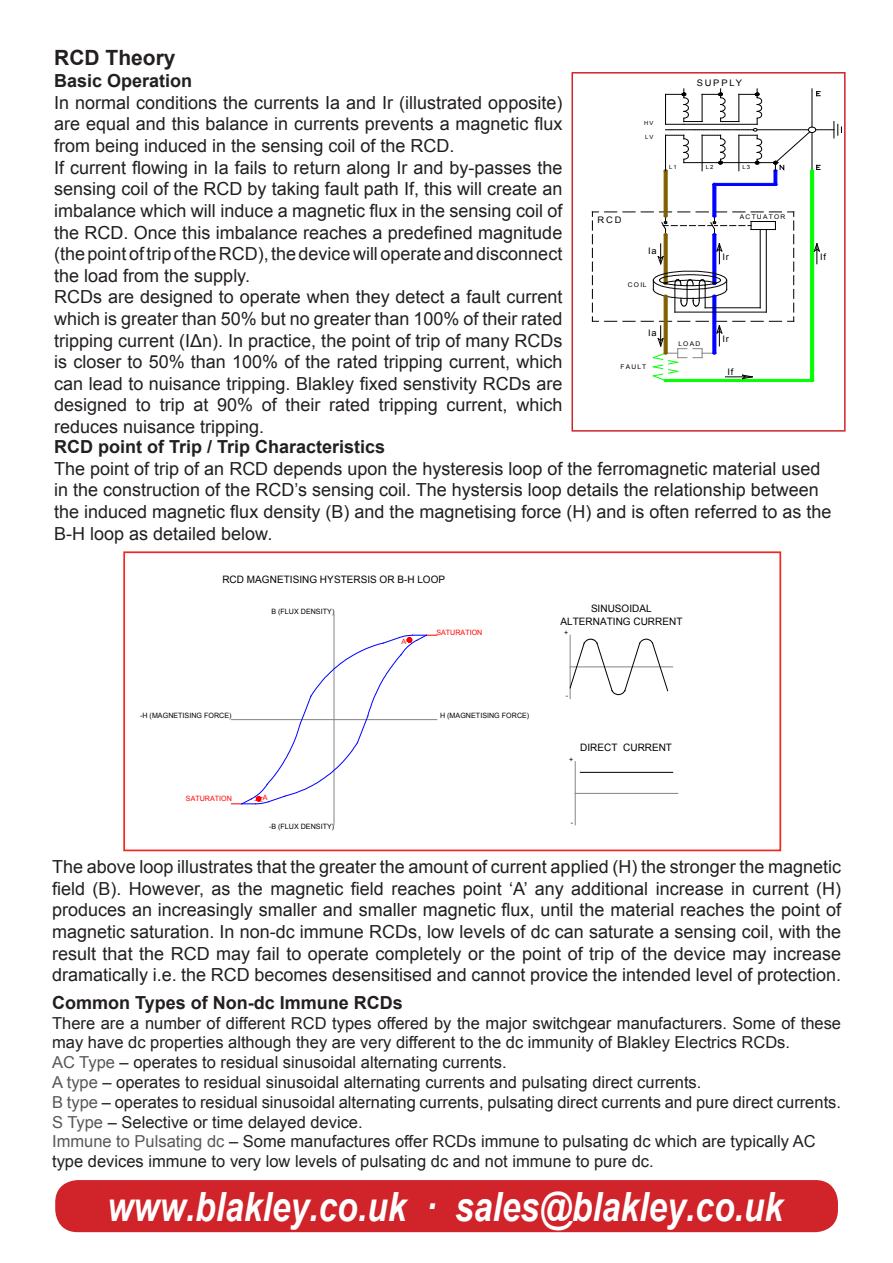
<style>
.page{position:relative;width:893px;height:1263px;background:#fff}
.page>*{position:absolute;margin:0;border:0;box-sizing:border-box;transform-origin:0 0}
.t1{font:italic 700 40.35px "Arial";color:#fff;scale:.83 1}
.t2{font:700 21px "Arial";color:#231f20}
.t3{font:18px/21.6px "Arial";color:#231f20;text-align:justify}
.t4{font:700 18px "Arial";color:#231f20}
.t5{font:16.5px/19.8px "Arial";color:#231f20}
.t6{font:10.2px/12.3px "Arial";letter-spacing:.005em;color:#000;text-align:center}
.t7{font:9px "Arial";letter-spacing:.14em;color:#000;scale:1.04 1}
.t8{font:7.35px "Arial";letter-spacing:.01em;color:#000}
.t9{font:7.35px "Arial";letter-spacing:-.005em;color:#f00}
.t10{font:6.45px "Arial";letter-spacing:.18em;color:#000;scale:1.04 1}
.t11{font:5.7px "Arial";letter-spacing:.17em;color:#000;scale:1.04 1}
.s1{color:#57585a}
</style>
<div class="page">
<svg style="left:605px;top:212px;width:12px;height:1px"></svg>
<svg style="left:623px;top:212px;width:12px;height:1px"></svg>
<svg style="left:623px;top:321px;width:12px;height:1px"></svg>
<svg style="left:605px;top:321px;width:12px;height:1px"></svg>
<svg style="left:592px;top:212px;width:6px;height:110px"></svg>
<svg style="left:641px;top:89px;width:201px;height:293px"></svg>
<div style="left:571px;top:72px;width:275px;height:360px;border:2px solid #d1232a"></div>
<hr style="left:570px;top:667px;width:103px;height:1px;background:#848484">
<hr style="left:334px;top:614px;width:1px;height:211px;background:#848484">
<hr style="left:570px;top:635px;width:1px;height:63px;background:#848484">
<svg style="left:569px;top:638px;width:99px;height:57px"></svg>
<hr style="left:575px;top:793px;width:103px;height:1px;background:#848484">
<hr style="left:575px;top:762px;width:1px;height:63px;background:#848484">
<hr style="left:580px;top:772px;width:93px;height:1px;background:#000">
<svg style="left:231px;top:634px;width:206px;height:170px"></svg>
<div style="left:123px;top:551px;width:658px;height:300px;border:2px solid #ee2a23"></div>
<div style="left:55px;top:1180px;width:783px;height:52px;background:#d1232a;border-radius:22px"></div>
<p class="t2" style="left:54px;top:44px;width:123px">RCD Theory</p>
<p class="t4" style="left:54px;top:69px;width:140px">Basic Operation</p>
<p class="t3" style="left:54px;top:92px;width:510px">In normal conditions the currents Ia and Ir (illustrated opposite) are equal and this balance in currents prevents a magnetic flux from being induced in the sensing coil of the RCD.</p>
<p class="t3" style="left:54px;top:157px;width:510px">If current flowing in Ia fails to return along Ir and by-passes the sensing coil of the RCD by taking fault path If, this will create an imbalance which will induce a magnetic flux in the sensing coil of the RCD. Once this imbalance reaches a predefined magnitude (the point of trip of the RCD), the device will operate and disconnect the load from the supply.</p>
<p class="t3" style="left:54px;top:286px;width:510px">RCDs are designed to operate when they detect a fault current which is greater than 50% but no greater than 100% of their rated tripping current (IΔn). In practice, the point of trip of many RCDs is closer to 50% than 100% of the rated tripping current, which can lead to nuisance tripping. Blakley fixed senstivity RCDs are designed to trip at 90% of their rated tripping current, which reduces nuisance tripping.</p>
<p class="t11" style="left:644px;top:119px;width:11px">HV</p>
<p class="t11" style="left:645px;top:133px;width:9px">LV</p>
<p class="t7" style="left:697px;top:77px;width:45px">SUPPLY</p>
<p class="t11" style="left:669px;top:164px;width:9px">L1</p>
<p class="t11" style="left:706px;top:164px;width:9px">L2</p>
<p class="t11" style="left:742px;top:164px;width:9px">L3</p>
<p class="t7" style="left:597px;top:214px;width:25px">RCD</p>
<p class="t10" style="left:740px;top:212px;width:45px">ACTUATOR</p>
<p class="t7" style="left:648px;top:245px;width:10px">Ia</p>
<p class="t7" style="left:722px;top:251px;width:8px">Ir</p>
<p class="t10" style="left:628px;top:281px;width:20px">COIL</p>
<p class="t7" style="left:648px;top:327px;width:10px">Ia</p>
<p class="t10" style="left:678px;top:339px;width:23px">LOAD</p>
<p class="t7" style="left:722px;top:333px;width:8px">Ir</p>
<p class="t10" style="left:620px;top:362px;width:26px">FAULT</p>
<p class="t7" style="left:727px;top:366px;width:7px">If</p>
<p class="t7" style="left:820px;top:251px;width:7px">If</p>
<p class="t4" style="left:54px;top:435px;width:333px">RCD point of Trip / Trip Characteristics</p>
<p class="t3" style="left:54px;top:458px;width:779px;text-align:left">The point of trip of an RCD depends upon the hysteresis loop of the ferromagnetic material used in the construction of the RCD’s sensing coil. The hystersis loop details the relationship between the induced magnetic flux density (B) and the magnetising force (H) and is often referred to as the B-H loop as detailed below.</p>
<p class="t6" style="left:222px;top:573px;width:224px">RCD MAGNETISING HYSTERSIS OR B-H LOOP</p>
<p class="t8" style="left:271px;top:606px;width:65px">B (FLUX DENSITY)</p>
<p class="t9" style="left:402px;top:636px;width:6px">A</p>
<p class="t9" style="left:436px;top:627px;width:48px">SATURATION</p>
<p class="t8" style="left:140px;top:710px;width:93px">-H (MAGNETISING FORCE)</p>
<p class="t8" style="left:440px;top:710px;width:91px">H (MAGNETISING FORCE)</p>
<p class="t9" style="left:186px;top:794px;width:48px">SATURATION</p>
<p class="t9" style="left:263px;top:793px;width:6px">A</p>
<p class="t8" style="left:269px;top:822px;width:67px">-B (FLUX DENSITY)</p>
<p class="t6" style="left:561px;top:603px;width:123px">SINUSOIDAL<br>ALTERNATING CURRENT</p>
<p class="t8" style="left:564px;top:628px;width:6px">+</p>
<p class="t8" style="left:566px;top:691px;width:4px">-</p>
<p class="t6" style="left:580px;top:741px;width:93px">DIRECT CURRENT</p>
<p class="t8" style="left:569px;top:754px;width:6px">+</p>
<p class="t8" style="left:571px;top:817px;width:4px">-</p>
<p class="t3" style="left:52px;top:856px;width:790px">The above loop illustrates that the greater the amount of current applied (H) the stronger the magnetic field (B). However, as the magnetic field reaches point ‘A’ any additional increase in current (H) produces an increasingly smaller and smaller magnetic flux, until the material reaches the point of magnetic saturation. In non-dc immune RCDs, low levels of dc can saturate a sensing coil, with the result that the RCD may fail to operate completely or the point of trip of the device may increase dramatically i.e. the RCD becomes desensitised and cannot provice the intended level of protection.</p>
<p class="t4" style="left:52px;top:990px;width:352px">Common Types of Non-dc Immune RCDs</p>
<p class="t5" style="left:52px;top:1013px;width:790px">There are a number of different RCD types offered by the major switchgear manufacturers. Some of these may have dc properties although they are very different to the dc immunity of Blakley Electrics RCDs.</p>
<p class="t5" style="left:52px;top:1053px;width:456px"><span class="s1">AC Type</span> – operates to residual sinusoidal alternating currents.</p>
<p class="t5" style="left:52px;top:1072px;width:651px"><span class="s1">A type</span> – operates to residual sinusoidal alternating currents and pulsating direct currents.</p>
<p class="t5" style="left:52px;top:1092px;width:790px"><span class="s1">B type</span> – operates to residual sinusoidal alternating currents, pulsating direct currents and pure direct currents.</p>
<p class="t5" style="left:52px;top:1112px;width:312px"><span class="s1">S Type</span> – Selective or time delayed device.</p>
<p class="t5" style="left:52px;top:1132px;width:765px"><span class="s1">Immune to Pulsating dc</span> – Some manufactures offer RCDs immune to pulsating dc which are typically AC type devices immune to very low levels of pulsating dc and not immune to pure dc.</p>
<p class="t1" style="left:107px;top:1180px;width:816px">www.blakley.co.uk · sales@blakley.co.uk</p>
</div>
